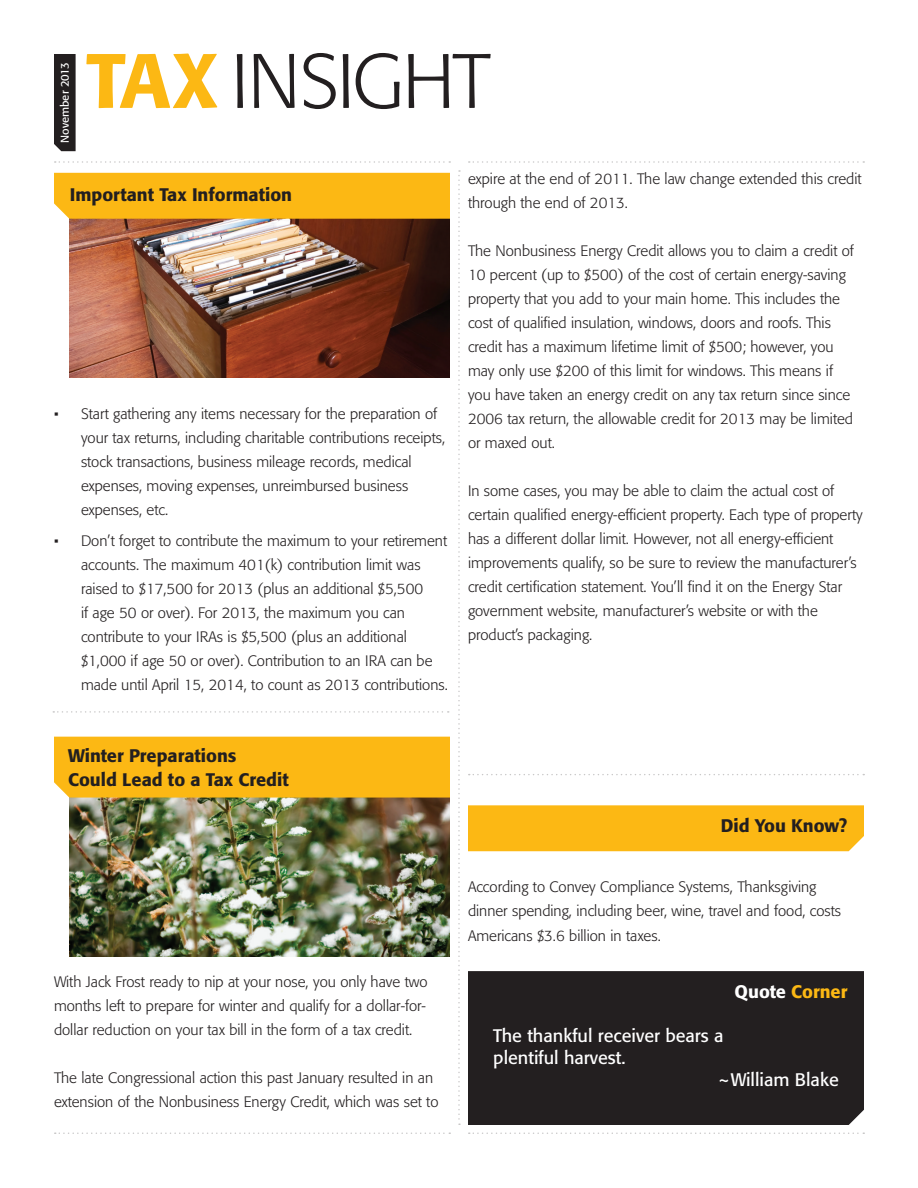
<style>
.page{position:relative;width:918px;height:1188px;background:#fff}
.page>*{position:absolute;margin:0;border:0;box-sizing:border-box;transform-origin:0 0}
.t1{font:300 76.2px "Formata";letter-spacing:-.03em;color:#231f20}
.t2{font:500 18px/24px "Formata";color:#231f20}
.t3{font:18px "Formata";color:#fff}
.t4{font:500 18px "Formata";color:#fcb814}
.t5{font:300 15px/24px "Formata";color:#231f20}
.t6{font:11.25px "Formata";color:#fff}
.s1{font-weight:500;color:#fcb814}
.s2{color:#fff}
</style>
<div class="page">
<svg style="left:55px;top:161px;width:395px;height:2px"></svg>
<svg style="left:469px;top:161px;width:395px;height:2px"></svg>
<svg style="left:458px;top:170px;width:2px;height:955px"></svg>
<div style="left:54px;top:54px;width:22px;height:97px;background:#231f20"></div>
<svg style="left:55px;top:1132px;width:395px;height:2px"></svg>
<svg style="left:469px;top:1132px;width:395px;height:2px"></svg>
<img style="left:69px;top:219px;width:381px;height:158px">
<div style="left:54px;top:173px;width:396px;height:46px;background:#fcb814"></div>
<svg style="left:53px;top:711px;width:396px;height:2px"></svg>
<svg style="left:469px;top:774px;width:395px;height:1px"></svg>
<div style="left:468px;top:805px;width:396px;height:46px;background:#fcb814"></div>
<div style="left:468px;top:971px;width:396px;height:154px;background:#231f20"></div>
<img style="left:69px;top:798px;width:381px;height:158px">
<div style="left:54px;top:737px;width:396px;height:61px;background:#fcb814"></div>
<p class="t6" style="left:58px;top:143px;width:82px;rotate:-90deg">November 2013</p>
<h1 class="t1" style="left:86px;top:37px;width:406px"><span class="s1">TAX</span> INSIGHT</h1>
<p class="t2" style="left:70px;top:183px;width:224px">Important Tax Information</p>
<p class="t5" style="left:81px;top:402px;width:366px;text-indent:-27px">• Start gathering any items necessary for the preparation of your tax returns, including charitable contributions receipts, stock transactions, business mileage records, medical expenses, moving expenses, unreimbursed business expenses, etc.</p>
<p class="t5" style="left:81px;top:529px;width:368px;text-indent:-27px">• Don’t forget to contribute the maximum to your retirement accounts. The maximum 401(k) contribution limit was raised to $17,500 for 2013 (plus an additional $5,500<br>if age 50 or over). For 2013, the maximum you can contribute to your IRAs is $5,500 (plus an additional $1,000 if age 50 or over). Contribution to an IRA can be made until April 15, 2014, to count as 2013 contributions.</p>
<p class="t5" style="left:468px;top:167px;width:395px">expire at the end of 2011. The law change extended this credit through the end of 2013.</p>
<p class="t5" style="left:468px;top:239px;width:388px">The Nonbusiness Energy Credit allows you to claim a credit of 10 percent (up to $500) of the cost of certain energy-saving property that you add to your main home. This includes the cost of qualified insulation, windows, doors and roofs. This credit has a maximum lifetime limit of $500; however, you may only use $200 of this limit for windows. This means if you have taken an energy credit on any tax return since since 2006 tax return, the allowable credit for 2013 may be limited or maxed out.</p>
<p class="t5" style="left:468px;top:479px;width:396px">In some cases, you may be able to claim the actual cost of certain qualified energy-efficient property. Each type of property has a different dollar limit. However, not all energy-efficient improvements qualify, so be sure to review the manufacturer’s credit certification statement. You’ll find it on the Energy Star government website, manufacturer’s website or with the product’s packaging.</p>
<p class="t2" style="left:68px;top:744px;width:222px">Winter Preparations<br>Could Lead to a Tax Credit</p>
<p class="t5" style="left:54px;top:970px;width:375px;text-align:justify">With Jack Frost ready to nip at your nose, you only have two months left to prepare for winter and qualify for a dollar-for&shy;dollar reduction on your tax bill in the form of a tax credit.</p>
<p class="t5" style="left:54px;top:1066px;width:386px">The late Congressional action this past January resulted in an extension of the Nonbusiness Energy Credit, which was set to</p>
<p class="t2" style="left:721px;top:813px;width:128px">Did You Know?</p>
<p class="t5" style="left:468px;top:874px;width:375px;line-height:24.8px">According to Convey Compliance Systems, Thanksgiving dinner spending, including beer, wine, travel and food, costs<br>Americans $3.6 billion in taxes.</p>
<p class="t4" style="left:735px;top:980px;width:114px"><span class="s2">Quote</span> Corner</p>
<p class="t3" style="left:493px;top:1025px;width:232px">The thankful receiver bears a</p>
<p class="t3" style="left:493px;top:1047px;width:134px">plentiful harvest.</p>
<p class="t3" style="left:718px;top:1068px;width:123px">~William Blake</p>
</div>
